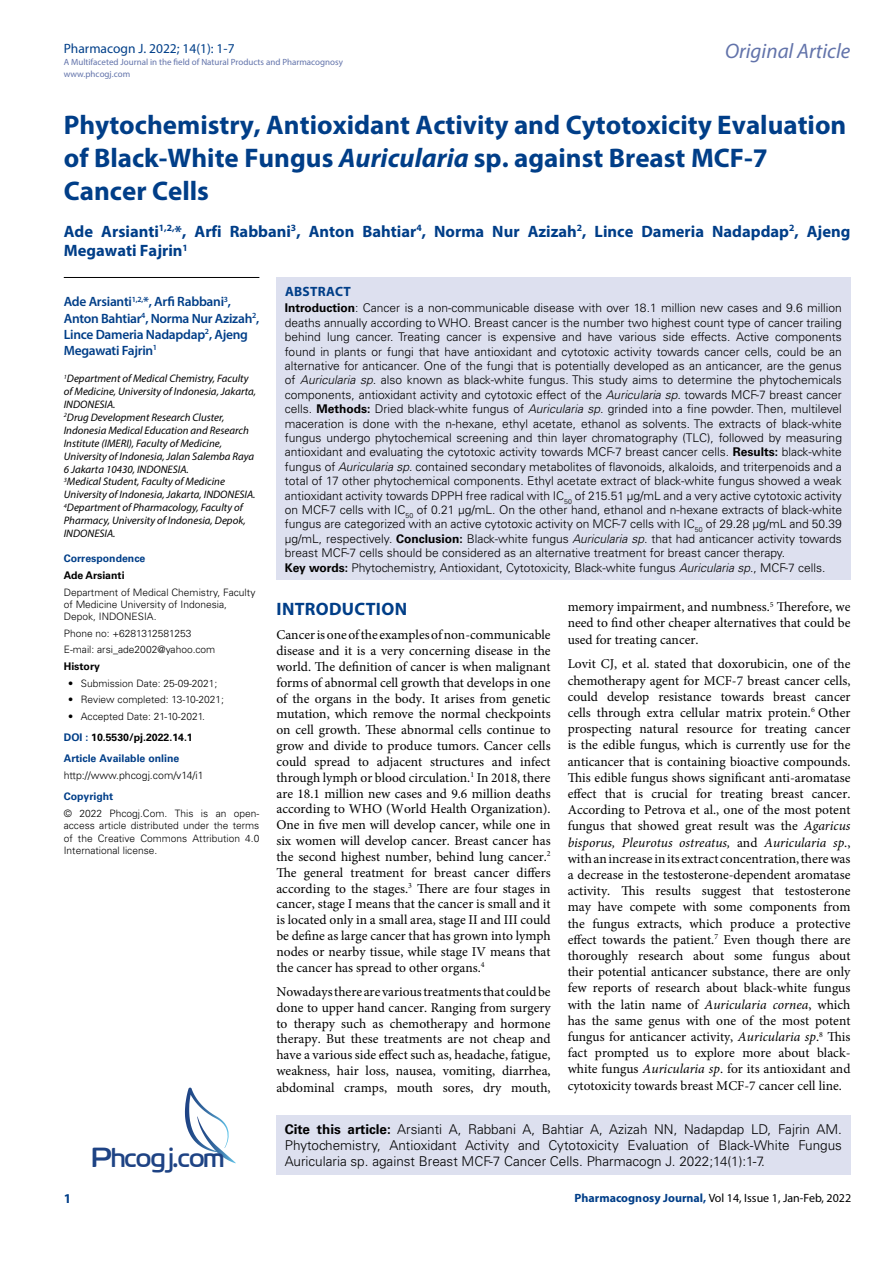
<style>
.page{position:relative;width:893px;height:1263px;background:#fff}
.page>*{position:absolute;margin:0;border:0;box-sizing:border-box;transform-origin:0 0}
.t1{font:27.6px "Cloud World";color:#1e4384}
.t2{font:700 27px/33px "Myriad Pro";color:#003e88}
.t3{font:italic 21px "Myriad Pro";color:#6273aa}
.t4{font:700 18px "Myriad Pro";letter-spacing:.015em;color:#003e88}
.t5{font:700 16.5px/19.5px "Myriad Pro";color:#003e88}
.t6{font:13.5px/16.2px "Minion Pro";color:#000;text-align:justify}
.t7{font:300 13.5px/16.2px "Univers LT Std";color:#000}
.t8{font:600 13.5px/16.2px "Myriad Pro";letter-spacing:-.02em;color:#003e88}
.t9{font:13.5px "Myriad Pro";color:#003f89}
.t10{font:700 13.5px "Myriad Pro";letter-spacing:.02em;color:#003e88}
.t11{font:300 12px/14.4px "Univers LT Std";color:#000}
.t12{font:12px "Myriad Pro";color:#000}
.t13{font:italic 10.8px/12.9px "Myriad Pro";color:#000}
.t14{font:700 10.5px/21.1px "Univers LT Std";color:#003e88}
.t15{font:300 10.5px "Univers LT Std";color:#000}
.t16{font:700 10.5px "Univers LT Std";color:#000}
.t17{font:300 10.2px/12.3px "Univers LT Std";color:#000}
.t18{font:9px/12px "Myriad Pro";color:#6273aa}
.s1{font-style:italic}
.s2{color:#000}
.s3{font-weight:700}
.s4{font-weight:700;color:#003e88}
</style>
<div class="page">
<div style="left:276px;top:1115px;width:574px;height:60px;background:#dde0ef"></div>
<svg style="left:185px;top:1087px;width:51px;height:76px"></svg>
<div style="left:276px;top:277px;width:574px;height:303px;background:#dde0ef"></div>
<hr style="left:64px;top:277px;width:195px;height:1px;background:#000">
<p class="t9" style="left:64px;top:40px;width:172px">Pharmacogn J. 2022; 14(1): 1-7</p>
<p class="t18" style="left:64px;top:55px;width:281px">A Multifaceted Journal in the field of Natural Products and Pharmacognosy www.phcogj.com</p>
<h3 class="t3" style="left:725px;top:38px;width:127px">Original Article</h3>
<h2 class="t2" style="left:64px;top:108px;width:784px">Phytochemistry, Antioxidant Activity and Cytotoxicity Evaluation of Black-White Fungus <span class="s1">Auricularia</span> sp. against Breast MCF-7<br>Cancer Cells</h2>
<p class="t5" style="left:64px;top:221px;width:788px">Ade Arsianti<sup>1,2,</sup>*, Arfi Rabbani<sup>3</sup>, Anton Bahtiar<sup>4</sup>, Norma Nur Azizah<sup>2</sup>, Lince Dameria Nadapdap<sup>2</sup>, Ajeng<br>Megawati Fajrin<sup>1</sup></p>
<p class="t8" style="left:64px;top:293px;width:197px">Ade Arsianti<sup>1,2,</sup>*, Arfi Rabbani<sup>3</sup>,<br>Anton Bahtiar<sup>4</sup>, Norma Nur Azizah<sup>2</sup>,<br>Lince Dameria Nadapdap<sup>2</sup>, Ajeng<br>Megawati Fajrin<sup>1</sup></p>
<p class="t13" style="left:64px;top:372px;width:194px"><sup>1</sup>Department of Medical Chemistry, Faculty of Medicine, University of Indonesia, Jakarta, INDONESIA.<br><sup>2</sup>Drug Development Research Cluster, Indonesia Medical Education and Research Institute (IMERI), Faculty of Medicine, University of Indonesia, Jalan Salemba Raya 6 Jakarta 10430, INDONESIA.<br><sup>3</sup>Medical Student, Faculty of Medicine University of Indonesia, Jakarta, INDONESIA.<br><sup>4</sup>Department of Pharmacology, Faculty of Pharmacy, University of Indonesia, Depok, INDONESIA.</p>
<p class="t14" style="left:64px;top:548px;width:83px">Correspondence</p>
<p class="t16" style="left:64px;top:569px;width:62px">Ade Arsianti</p>
<p class="t17" style="left:64px;top:586px;width:193px">Department of Medical Chemistry, Faculty of Medicine University of Indonesia,<br>Depok, INDONESIA.</p>
<p class="t17" style="left:64px;top:625px;width:153px;line-height:16.5px">Phone no: +6281312581253<br>E-mail: arsi_ade2002@yahoo.com</p>
<p class="t16" style="left:64px;top:660px;width:38px">History</p>
<p class="t17" style="left:68px;top:677px;width:151px">• Submission Date: 25-09-2021;</p>
<p class="t17" style="left:68px;top:694px;width:158px">• Review completed: 13-10-2021;</p>
<p class="t17" style="left:68px;top:710px;width:138px">• Accepted Date: 21-10-2021.</p>
<p class="t14" style="left:64px;top:727px;width:130px">DOI : <span class="s2">10.5530/pj.2022.14.1<br></span>Article Available online</p>
<p class="t15" style="left:64px;top:769px;width:141px">http://www.phcogj.com/v14/i1</p>
<p class="t14" style="left:64px;top:786px;width:51px">Copyright</p>
<p class="t17" style="left:64px;top:807px;width:197px;text-align:justify">© 2022 Phcogj.Com. This is an open&shy;access article distributed under the terms of the Creative Commons Attribution 4.0<br>International license.</p>
<p class="t10" style="left:285px;top:283px;width:67px">ABSTRACT</p>
<p class="t11" style="left:285px;top:301px;width:559px"><span class="s3">Introduction</span>: Cancer is a non-communicable disease with over 18.1 million new cases and 9.6 million deaths annually according to WHO. Breast cancer is the number two highest count type of cancer trailing behind lung cancer. Treating cancer is expensive and have various side effects. Active components found in plants or fungi that have antioxidant and cytotoxic activity towards cancer cells, could be an alternative for anticancer. One of the fungi that is potentially developed as an anticancer, are the genus of <span class="s1">Auricularia sp.</span> also known as black-white fungus. This study aims to determine the phytochemicals components, antioxidant activity and cytotoxic effect of the <span class="s1">Auricularia sp.</span> towards MCF-7 breast cancer cells. <span class="s3">Methods:</span> Dried black-white fungus of <span class="s1">Auricularia sp.</span> grinded into a fine powder. Then, multilevel maceration is done with the n-hexane, ethyl acetate, ethanol as solvents. The extracts of black-white fungus undergo phytochemical screening and thin layer chromatography (TLC), followed by measuring antioxidant and evaluating the cytotoxic activity towards MCF-7 breast cancer cells. <span class="s3">Results:</span> black-white fungus of <span class="s1">Auricularia sp</span>. contained secondary metabolites of flavonoids, alkaloids, and triterpenoids and a total of 17 other phytochemical components. Ethyl acetate extract of black-white fungus showed a weak antioxidant activity towards DPPH free radical with IC<sub>50</sub> of 215.51 μg/mL and a very active cytotoxic activity on MCF-7 cells with IC<sub>50</sub> of 0.21 μg/mL. On the other hand, ethanol and n-hexane extracts of black-white fungus are categorized with an active cytotoxic activity on MCF-7 cells with IC<sub>50</sub> of 29.28 μg/mL and 50.39 μg/mL, respectively. <span class="s3">Conclusion:</span> Black-white fungus <span class="s1">Auricularia sp.</span> that had anticancer activity towards breast MCF-7 cells should be considered as an alternative treatment for breast cancer therapy.<br><span class="s3">Key words:</span> Phytochemistry, Antioxidant, Cytotoxicity, Black-white fungus <span class="s1">Auricularia sp</span>., MCF-7 cells.</p>
<h3 class="t4" style="left:277px;top:597px;width:132px">INTRODUCTION</h3>
<p class="t6" style="left:276px;top:627px;width:276px;line-height:15.8px">Cancer is one of the examples of non-communicable disease and it is a very concerning disease in the world. The definition of cancer is when malignant forms of abnormal cell growth that develops in one of the organs in the body. It arises from genetic mutation, which remove the normal checkpoints on cell growth. These abnormal cells continue to grow and divide to produce tumors. Cancer cells could spread to adjacent structures and infect through lymph or blood circulation.<sup>1</sup> In 2018, there are 18.1 million new cases and 9.6 million deaths according to WHO (World Health Organization).<br>One in five men will develop cancer, while one in six women will develop cancer. Breast cancer has the second highest number, behind lung cancer.<sup>2<br></sup>The general treatment for breast cancer differs according to the stages.<sup>3</sup> There are four stages in cancer, stage I means that the cancer is small and it is located only in a small area, stage II and III could be define as large cancer that has grown into lymph nodes or nearby tissue, while stage IV means that the cancer has spread to other organs.<sup>4</sup></p>
<p class="t6" style="left:276px;top:984px;width:276px">Nowadays there are various treatments that could be done to upper hand cancer. Ranging from surgery to therapy such as chemotherapy and hormone therapy. But these treatments are not cheap and have a various side effect such as, headache, fatigue, weakness, hair loss, nausea, vomiting, diarrhea, abdominal cramps, mouth sores, dry mouth,</p>
<p class="t6" style="left:568px;top:599px;width:284px">memory impairment, and numbness.<sup>5</sup> Therefore, we need to find other cheaper alternatives that could be used for treating cancer.</p>
<p class="t6" style="left:568px;top:656px;width:284px">Lovit CJ, et al. stated that doxorubicin, one of the chemotherapy agent for MCF-7 breast cancer cells, could develop resistance towards breast cancer cells through extra cellular matrix protein.<sup>6</sup> Other prospecting natural resource for treating cancer is the edible fungus, which is currently use for the anticancer that is containing bioactive compounds.<br>This edible fungus shows significant anti-aromatase effect that is crucial for treating breast cancer.<br>According to Petrova et al., one of the most potent fungus that showed great result was the <span class="s1">Agaricus bisporus, Pleurotus ostreatus,</span> and <span class="s1">Auricularia sp</span>., with an increase in its extract concentration, there was a decrease in the testosterone-dependent aromatase activity. This results suggest that testosterone may have compete with some components from the fungus extracts, which produce a protective effect towards the patient.<sup>7</sup> Even though there are thoroughly research about some fungus about their potential anticancer substance, there are only few reports of research about black-white fungus with the latin name of <span class="s1">Auricularia cornea</span>, which has the same genus with one of the most potent fungus for anticancer activity, <span class="s1">Auricularia sp</span>.<sup>8</sup> This fact prompted us to explore more about black&shy;white fungus <span class="s1">Auricularia sp</span>. for its antioxidant and cytotoxicity towards breast MCF-7 cancer cell line.</p>
<p class="t10" style="left:64px;top:1190px;width:9px">1</p>
<p class="t7" style="left:285px;top:1121px;width:559px"><span class="s3">Cite this article:</span> Arsianti A, Rabbani A, Bahtiar A, Azizah NN, Nadapdap LD, Fajrin AM.<br>Phytochemistry, Antioxidant Activity and Cytotoxicity Evaluation of Black-White Fungus</p>
<h1 class="t1" style="left:92px;top:1136px;width:134px">Phcogj.com</h1>
<p class="t7" style="left:285px;top:1153px;width:482px">Auricularia sp. against Breast MCF-7 Cancer Cells. Pharmacogn J. 2022;14(1):1-7.</p>
<p class="t12" style="left:574px;top:1190px;width:278px"><span class="s4">Pharmacognosy Journal,</span> Vol 14, Issue 1, Jan-Feb, 2022</p>
</div>
